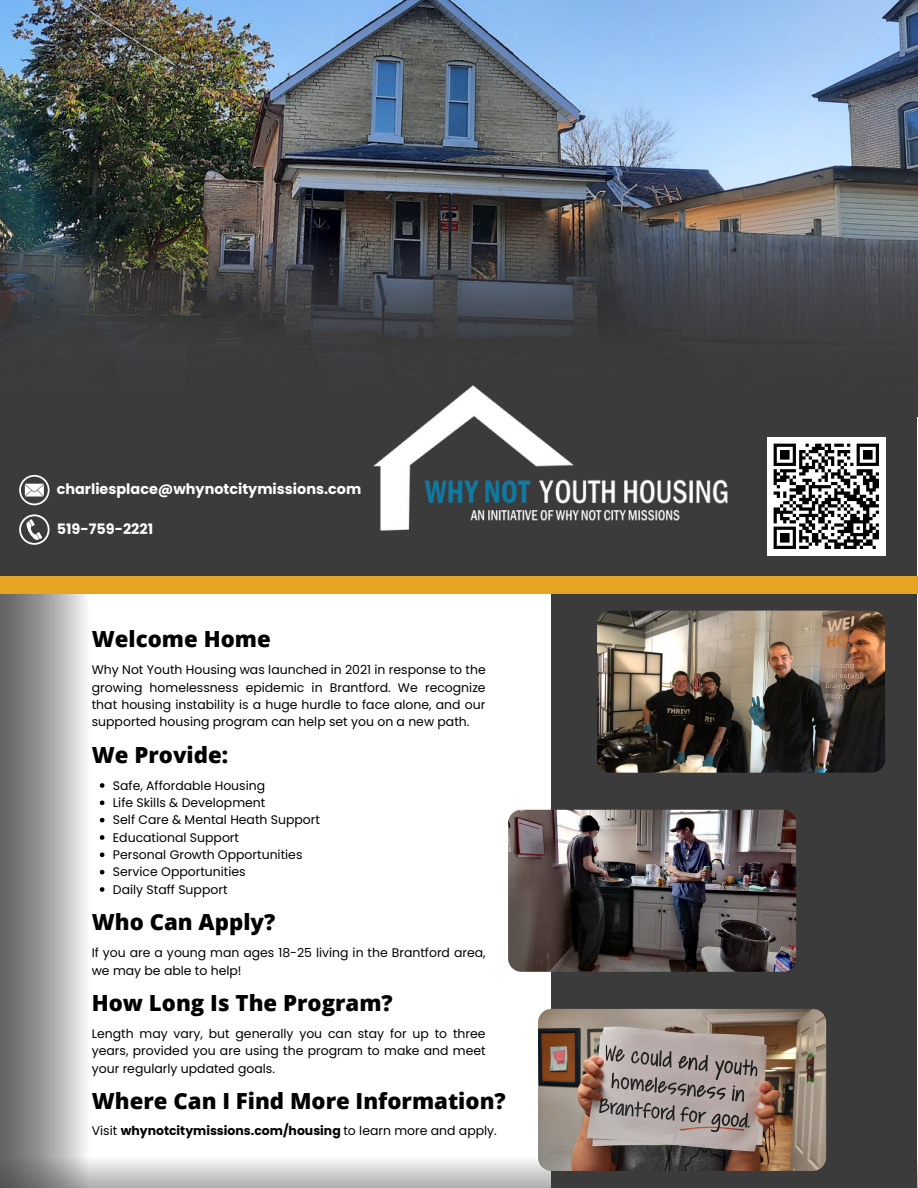
<style>
.page{position:relative;width:918px;height:1188px;background:#fff}
.page>*{position:absolute;margin:0;border:0;box-sizing:border-box;transform-origin:0 0}
.t1{font:800 22.2px "Open Sans";color:#000}
.t2{font:700 14.4px "Poppins";color:#fff}
.t3{font:12.45px/17.4px "Poppins";color:#000;text-align:justify}
.t4{font:700 12.45px "Poppins";color:#000}
.s1{font-weight:400}
</style>
<div class="page">
<img style="left:0;top:0;width:918px;height:235px">
<svg style="left:0;top:235px;width:918px;height:181px;background:#3f4144"></svg>
<div style="left:0;top:391px;width:917px;height:185px;background:#3c3b3c"></div>
<img style="left:367px;top:376px;width:367px;height:155px">
<div style="left:0;top:585px;width:90px;height:603px;background:linear-gradient(to right,#565556,#f1f0f1)"></div>
<div style="left:767px;top:437px;width:118px;height:118px;background:#fff"></div>
<svg style="left:773px;top:443px;width:106px;height:106px"></svg>
<div style="left:551px;top:594px;width:366px;height:594px;background:#3c3b3c"></div>
<svg style="left:100px;top:783px;width:4px;height:5px"></svg>
<svg style="left:100px;top:800px;width:4px;height:5px"></svg>
<svg style="left:100px;top:818px;width:4px;height:4px"></svg>
<svg style="left:100px;top:835px;width:4px;height:5px"></svg>
<svg style="left:100px;top:852px;width:4px;height:5px"></svg>
<svg style="left:100px;top:870px;width:4px;height:4px"></svg>
<svg style="left:100px;top:887px;width:4px;height:5px"></svg>
<svg style="left:0;top:1156px;width:918px;height:32px"></svg>
<img style="left:538px;top:1009px;width:288px;height:162px;border-radius:13px">
<img style="left:508px;top:810px;width:288px;height:162px;border-radius:13px">
<img style="left:597px;top:611px;width:288px;height:162px;border-radius:13px">
<svg style="left:19px;top:514px;width:31px;height:31px"></svg>
<svg style="left:19px;top:475px;width:31px;height:30px"></svg>
<div style="left:0;top:577px;width:918px;height:17px;background:#e6a423"></div>
<p class="t2" style="left:57px;top:479px;width:306px">charliesplace@whynotcitymissions.com</p>
<p class="t2" style="left:57px;top:519px;width:98px">519-759-2221</p>
<h1 class="t1" style="left:92px;top:624px;width:181px">Welcome Home</h1>
<p class="t3" style="left:92px;top:661px;width:396px">Why Not Youth Housing was launched in 2021 in response to the growing homelessness epidemic in Brantford. We recognize that housing instability is a huge hurdle to face alone, and our supported housing program can help set you on a new path.</p>
<h1 class="t1" style="left:92px;top:739px;width:138px">We Provide:</h1>
<p class="t3" style="left:113px;top:777px;width:209px;text-align:left">Safe, Affordable Housing<br>Life Skills &amp; Development<br>Self Care &amp; Mental Heath Support<br>Educational Support<br>Personal Growth Opportunities<br>Service Opportunities<br>Daily Staff Support</p>
<h1 class="t1" style="left:92px;top:907px;width:185px">Who Can Apply?</h1>
<p class="t3" style="left:92px;top:944px;width:395px">If you are a young man ages 18-25 living in the Brantford area, we may be able to help!</p>
<h1 class="t1" style="left:92px;top:987px;width:303px">How Long Is The Program?</h1>
<p class="t3" style="left:92px;top:1025px;width:395px">Length may vary, but generally you can stay for up to three years, provided you are using the program to make and meet your regularly updated goals.</p>
<h1 class="t1" style="left:92px;top:1085px;width:415px">Where Can I Find More Information?</h1>
<p class="t4" style="left:92px;top:1122px;width:407px"><span class="s1">Visit</span> whynotcitymissions.com/housing <span class="s1">to learn more and apply.</span></p>
</div>
